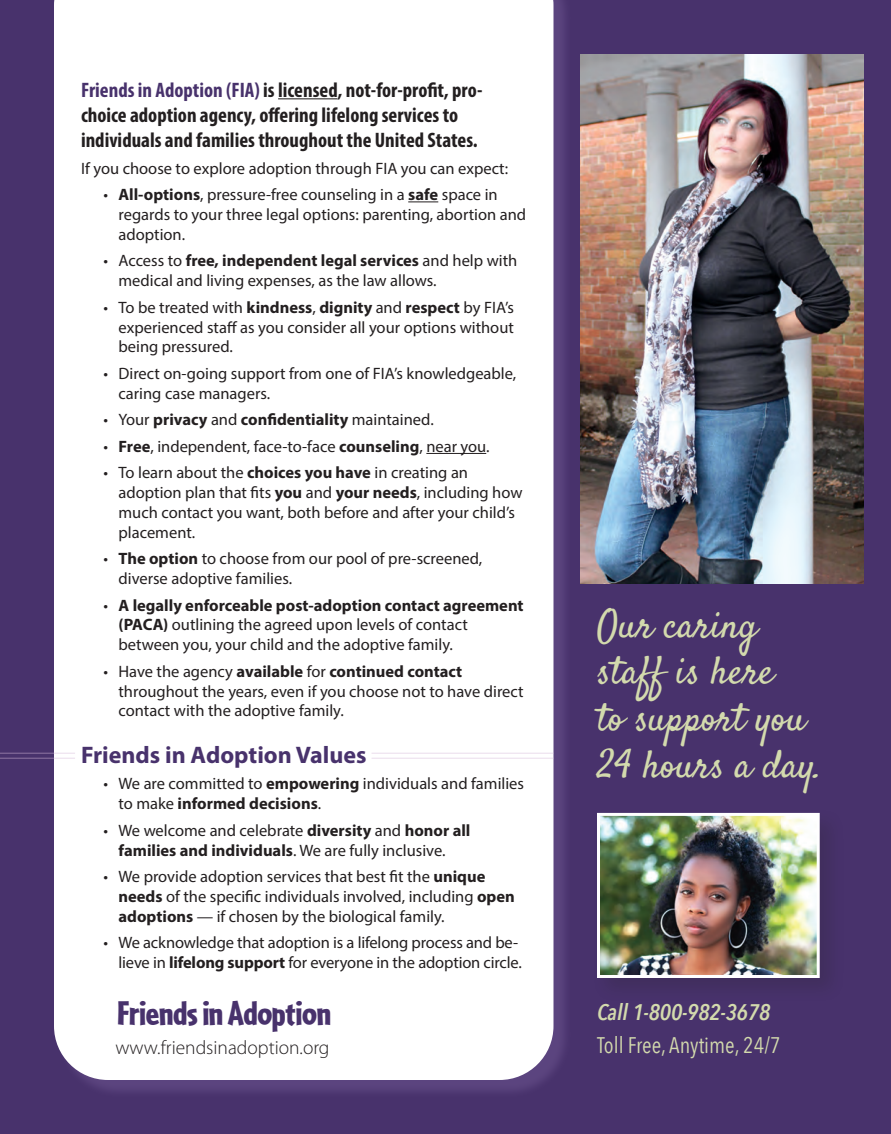
<style>
.page{position:relative;width:891px;height:1134px;background:#48326c}
.page>*{position:absolute;margin:0;border:0;box-sizing:border-box;transform-origin:0 0}
.t1{font:39px/46.8px "Satisfy";color:#d3daad}
.t2{font:900 36px "Cafeteria";letter-spacing:-.01em;color:#48326c}
.t3{font:700 24px "Myriad Pro";color:#48326c}
.t4{font:22.5px "Avenir Next Condensed";color:#d3daad}
.t5{font:italic 600 22.5px "Avenir Next Condensed";color:#d3daad}
.t6{font:700 condensed 21px/25.2px "Myriad Pro";color:#231f20}
.t7{font:300 19.5px "Myriad Pro";color:#231f20}
.t8{font:16.5px/19.8px "Myriad Pro";color:#231f20}
.t9{font:700 16.5px "Myriad Pro";color:#231f20}
.s1{color:#48326c}
.s2{font-weight:700}
.s3{font-weight:400}
</style>
<div class="page">
<div style="left:56px;top:0;width:516px;height:1099px;background:#705893;opacity:.5"></div>
<div style="left:54px;top:0;width:500px;height:1080px;background:#fff"></div>
<img style="left:580px;top:54px;width:284px;height:529px">
<hr style="left:278px;top:98px;width:59px;height:1px;background:#231f20">
<hr style="left:408px;top:201px;width:30px;height:1px;background:#231f20">
<hr style="left:426px;top:453px;width:60px;height:1px;background:#231f20">
<hr style="left:372px;top:753px;width:181px;height:1px;background:#d5bad9">
<hr style="left:372px;top:758px;width:181px;height:1px;background:#d5bad9">
<hr style="left:0;top:753px;width:75px;height:1px;background:#d5bad9">
<hr style="left:0;top:758px;width:75px;height:1px;background:#d5bad9">
<div style="left:592px;top:808px;width:253px;height:196px;background:#463168"></div>
<img style="left:601px;top:817px;width:215px;height:157px">
<div style="left:597px;top:813px;width:223px;height:165px;border:3px solid #fff"></div>
<p class="t6" style="left:81px;top:77px;width:403px"><span class="s1">Friends in Adoption (FIA)</span> is licensed, not-for-profit, pro&shy;choice adoption agency, offering lifelong services to individuals and families throughout the United States.</p>
<p class="t8" style="left:81px;top:158px;width:429px">If you choose to explore adoption through FIA you can expect:</p>
<p class="t8" style="left:119px;top:185px;width:409px;text-indent:-15px">• <span class="s2">All-options</span>, pressure-free counseling in a <span class="s2">safe</span> space in regards to your three legal options: parenting, abortion and adoption.</p>
<p class="t8" style="left:119px;top:251px;width:400px;text-indent:-15px">• Access to <span class="s2">free, independent legal services</span> and help with medical and living expenses, as the law allows.</p>
<p class="t8" style="left:119px;top:297px;width:397px;text-align:justify;text-indent:-15px">• To be treated with <span class="s2">kindness</span>, <span class="s2">dignity</span> and <span class="s2">respect</span> by FIA’s experienced staff as you consider all your options without being pressured.</p>
<p class="t8" style="left:119px;top:363px;width:399px;text-indent:-15px">• Direct on-going support from one of FIA’s knowledgeable, caring case managers.</p>
<p class="t9" style="left:104px;top:409px;width:332px"><span class="s3">• Your</span> privacy <span class="s3">and</span> confidentiality <span class="s3">maintained.</span></p>
<p class="t8" style="left:104px;top:436px;width:388px">• <span class="s2">Free</span>, independent, face-to-face <span class="s2">counseling</span>, near you.</p>
<p class="t8" style="left:119px;top:463px;width:405px;text-indent:-15px">• To learn about the <span class="s2">choices you have</span> in creating an adoption plan that fits <span class="s2">you</span> and <span class="s2">your needs</span>, including how much contact you want, both before and after your child’s placement.</p>
<p class="t8" style="left:119px;top:549px;width:365px;text-indent:-15px">• <span class="s2">The option</span> to choose from our pool of pre-screened, diverse adoptive families.</p>
<p class="t8" style="left:119px;top:595px;width:407px;text-indent:-15px">• <span class="s2">A legally enforceable post-adoption contact agreement (PACA)</span> outlining the agreed upon levels of contact between you, your child and the adoptive family.</p>
<p class="t8" style="left:119px;top:661px;width:407px;text-indent:-15px">• Have the agency <span class="s2">available</span> for <span class="s2">continued contact </span>throughout the years, even if you choose not to have direct contact with the adoptive family.</p>
<h3 class="t3" style="left:81px;top:739px;width:287px">Friends in Adoption Values</h3>
<p class="t8" style="left:119px;top:774px;width:407px;text-indent:-15px">• We are committed to <span class="s2">empowering</span> individuals and families to make <span class="s2">informed decisions</span>.</p>
<p class="t8" style="left:119px;top:820px;width:354px;text-indent:-15px">• We welcome and celebrate <span class="s2">diversity</span> and <span class="s2">honor all families and individuals</span>. We are fully inclusive.</p>
<p class="t8" style="left:119px;top:866px;width:398px;text-indent:-15px">• We provide adoption services that best fit the <span class="s2">unique needs</span> of the specific individuals involved, including <span class="s2">open adoptions</span> — if chosen by the biological family.</p>
<p class="t8" style="left:104px;top:933px;width:420px;text-align:right">• We acknowledge that adoption is a lifelong process and be&shy;lieve in <span class="s2">lifelong support</span> for everyone in the adoption circle.</p>
<h2 class="t2" style="left:118px;top:991px;width:215px">Friends in Adoption</h2>
<p class="t7" style="left:115px;top:1036px;width:216px">www.friendsinadoption.org</p>
<h1 class="t1" style="left:597px;top:605px;width:227px">Our caring staff is here<br>to support you<br>24 hours a day.</h1>
<h3 class="t5" style="left:597px;top:999px;width:175px">Call 1-800-982-3678</h3>
<h3 class="t4" style="left:597px;top:1026px;width:185px">Toll Free, Anytime, 24/7</h3>
</div>
